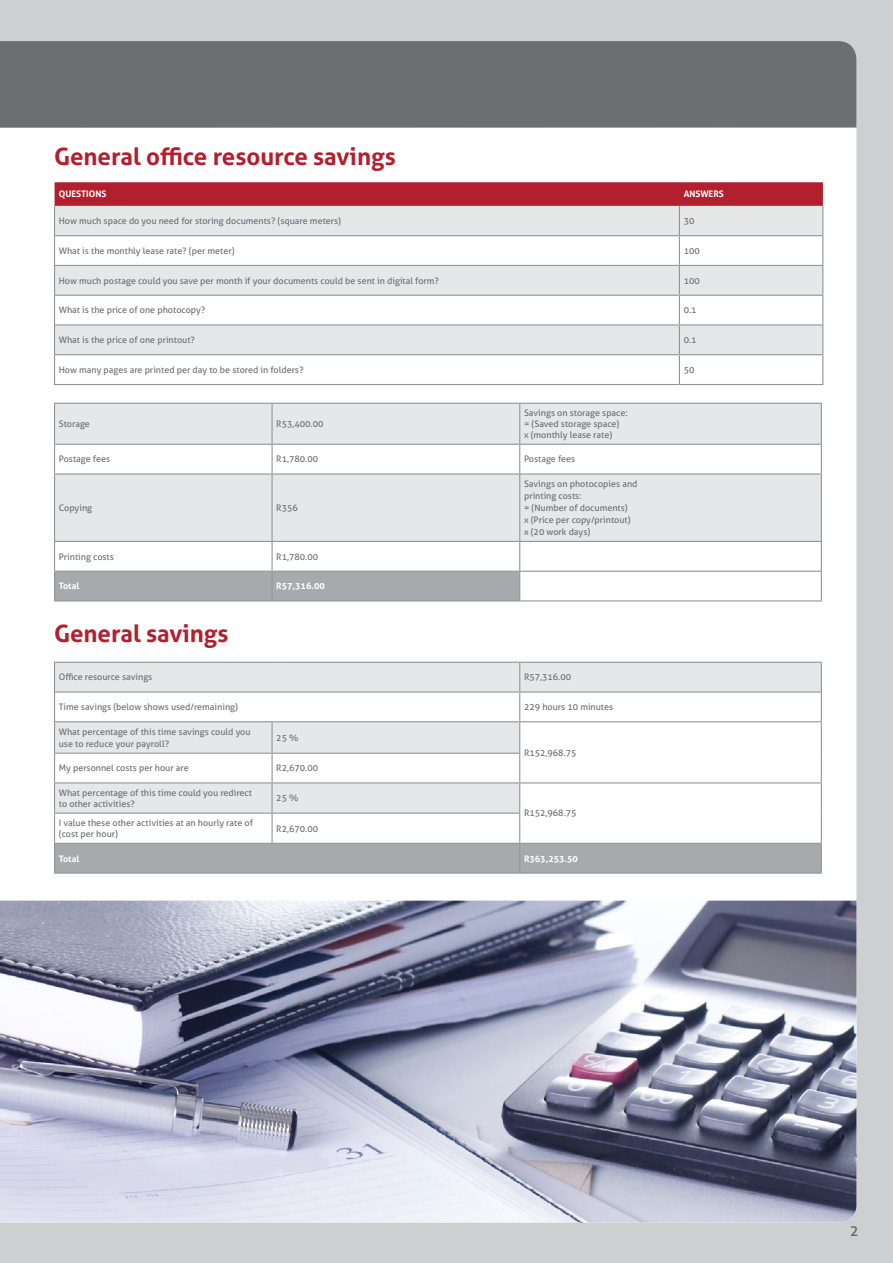
<style>
.page{position:relative;width:893px;height:1263px;background:#cecfd0}
.page>*{position:absolute;margin:0;border:0;box-sizing:border-box;transform-origin:0 0}
.t1{font:700 24px "Aller";color:#b31f2c}
.t2{font:15px "Aller";color:#636466}
.t3{font:9px/12px "Aller";color:#6d6e71}
.t4{font:700 9px "Aller";color:#fff}
</style>
<div class="page">
<div style="left:0;top:128px;width:856px;height:773px;background:#fff"></div>
<div style="left:0;top:41px;width:856px;height:87px;background:#6d6e71"></div>
<svg style="left:54px;top:182px;width:769px;height:202px;background:#e8d7d9"></svg>
<hr style="left:55px;top:235px;width:624px;height:1px;background:#939598">
<hr style="left:679px;top:235px;width:143px;height:1px;background:#939598">
<hr style="left:55px;top:324px;width:624px;height:2px;background:#939598">
<hr style="left:679px;top:324px;width:143px;height:2px;background:#939598">
<hr style="left:54px;top:384px;width:625px;height:1px;background:#939598">
<hr style="left:679px;top:384px;width:144px;height:1px;background:#939598">
<div style="left:55px;top:475px;width:766px;height:66px;background:#e6e7e8"></div>
<div style="left:520px;top:571px;width:301px;height:30px;background:#fff"></div>
<hr style="left:520px;top:600px;width:302px;height:1px;background:#939598">
<svg style="left:54px;top:403px;width:768px;height:70px;background:#ededee"></svg>
<hr style="left:54px;top:473px;width:218px;height:2px;background:#939598">
<hr style="left:54px;top:475px;width:1px;height:66px;background:#939598">
<hr style="left:272px;top:473px;width:248px;height:2px;background:#939598">
<hr style="left:271px;top:475px;width:2px;height:66px;background:#939598">
<hr style="left:520px;top:473px;width:302px;height:2px;background:#939598">
<hr style="left:519px;top:475px;width:1px;height:66px;background:#939598">
<hr style="left:821px;top:475px;width:1px;height:66px;background:#939598">
<hr style="left:54px;top:541px;width:218px;height:1px;background:#939598">
<hr style="left:272px;top:541px;width:248px;height:1px;background:#939598">
<hr style="left:520px;top:541px;width:302px;height:1px;background:#939598">
<hr style="left:520px;top:571px;width:302px;height:1px;background:#939598">
<svg style="left:54px;top:542px;width:466px;height:59px;background:#d0d1d3"></svg>
<svg style="left:821px;top:542px;width:1px;height:58px"></svg>
<svg style="left:55px;top:663px;width:766px;height:90px;background:#f2f2f3"></svg>
<div style="left:55px;top:722px;width:217px;height:31px;background:#e6e7e8"></div>
<hr style="left:54px;top:662px;width:218px;height:1px;background:#939598">
<hr style="left:272px;top:662px;width:248px;height:1px;background:#939598">
<hr style="left:520px;top:662px;width:302px;height:1px;background:#939598">
<hr style="left:55px;top:691px;width:217px;height:2px;background:#939598">
<hr style="left:272px;top:691px;width:248px;height:2px;background:#939598">
<hr style="left:520px;top:691px;width:301px;height:2px;background:#939598">
<svg style="left:54px;top:663px;width:1px;height:58px"></svg>
<svg style="left:519px;top:663px;width:1px;height:58px"></svg>
<svg style="left:821px;top:663px;width:1px;height:58px"></svg>
<hr style="left:54px;top:721px;width:218px;height:1px;background:#939598">
<hr style="left:54px;top:722px;width:1px;height:31px;background:#939598">
<hr style="left:520px;top:721px;width:302px;height:1px;background:#939598">
<hr style="left:821px;top:722px;width:1px;height:31px;background:#939598">
<hr style="left:272px;top:721px;width:248px;height:1px;background:#939598">
<hr style="left:271px;top:722px;width:2px;height:31px;background:#939598">
<hr style="left:519px;top:722px;width:1px;height:31px;background:#939598">
<svg style="left:54px;top:753px;width:768px;height:119px;background:#e2e3e4"></svg>
<hr style="left:54px;top:872px;width:218px;height:2px;background:#939598">
<hr style="left:272px;top:872px;width:248px;height:2px;background:#939598">
<hr style="left:520px;top:872px;width:302px;height:2px;background:#939598">
<img style="left:0;top:901px;width:856px;height:321px">
<h1 class="t1" style="left:54px;top:141px;width:343px">General office resource savings</h1>
<p class="t4" style="left:59px;top:189px;width:49px">Questions</p>
<p class="t4" style="left:684px;top:189px;width:42px">Answers</p>
<p class="t3" style="left:59px;top:215px;width:284px">How much space do you need for storing documents? (square meters)</p>
<p class="t3" style="left:684px;top:215px;width:12px">30</p>
<p class="t3" style="left:59px;top:245px;width:177px">What is the monthly lease rate? (per meter)</p>
<p class="t3" style="left:684px;top:245px;width:18px">100</p>
<p class="t3" style="left:59px;top:274px;width:382px">How much postage could you save per month if your documents could be sent in digital form?</p>
<p class="t3" style="left:684px;top:274px;width:18px">100</p>
<p class="t3" style="left:59px;top:304px;width:148px">What is the price of one photocopy?</p>
<p class="t3" style="left:684px;top:304px;width:14px">0.1</p>
<p class="t3" style="left:59px;top:334px;width:138px">What is the price of one printout?</p>
<p class="t3" style="left:684px;top:334px;width:14px">0.1</p>
<p class="t3" style="left:59px;top:364px;width:246px">How many pages are printed per day to be stored in folders?</p>
<p class="t3" style="left:684px;top:364px;width:12px">50</p>
<p class="t3" style="left:59px;top:418px;width:33px">Storage</p>
<p class="t3" style="left:276px;top:418px;width:49px">R53,400.00</p>
<p class="t3" style="left:524px;top:408px;width:105px;line-height:10.8px">Savings on storage space: = (Saved storage space)<br>x (monthly lease rate)</p>
<p class="t3" style="left:59px;top:453px;width:53px">Postage fees</p>
<p class="t3" style="left:276px;top:453px;width:43px">R1,780.00</p>
<p class="t3" style="left:524px;top:453px;width:53px">Postage fees</p>
<p class="t3" style="left:59px;top:502px;width:35px">Copying</p>
<p class="t3" style="left:276px;top:502px;width:23px">R356</p>
<p class="t3" style="left:524px;top:478px;width:115px">Savings on photocopies and printing costs:<br>= (Number of documents)<br>x (Price per copy/printout) x (20 work days)</p>
<p class="t3" style="left:59px;top:550px;width:57px">Printing costs</p>
<p class="t3" style="left:276px;top:550px;width:43px">R1,780.00</p>
<p class="t4" style="left:59px;top:581px;width:22px">Total</p>
<p class="t4" style="left:276px;top:581px;width:50px">R57,316.00</p>
<h1 class="t1" style="left:54px;top:619px;width:176px">General savings</h1>
<p class="t3" style="left:59px;top:671px;width:95px">Office resource savings</p>
<p class="t3" style="left:524px;top:671px;width:49px">R57,316.00</p>
<p class="t3" style="left:59px;top:701px;width:181px">Time savings (below shows used/remaining)</p>
<p class="t3" style="left:524px;top:701px;width:91px">229 hours 10 minutes</p>
<p class="t3" style="left:59px;top:726px;width:193px">What percentage of this time savings could you use to reduce your payroll?</p>
<p class="t3" style="left:276px;top:731px;width:24px">25 %</p>
<p class="t3" style="left:524px;top:746px;width:54px">R152,968.75</p>
<p class="t3" style="left:59px;top:762px;width:131px">My personnel costs per hour are</p>
<p class="t3" style="left:276px;top:762px;width:43px">R2,670.00</p>
<p class="t3" style="left:59px;top:787px;width:195px;line-height:10.8px">What percentage of this time could you redirect to other activities?</p>
<p class="t3" style="left:276px;top:792px;width:24px">25 %</p>
<p class="t3" style="left:524px;top:807px;width:54px">R152,968.75</p>
<p class="t3" style="left:59px;top:817px;width:196px;line-height:10.8px">I value these other activities at an hourly rate of (cost per hour)</p>
<p class="t3" style="left:276px;top:822px;width:43px">R2,670.00</p>
<p class="t4" style="left:59px;top:853px;width:22px">Total</p>
<p class="t4" style="left:524px;top:853px;width:55px">R363,253.50</p>
<h2 class="t2" style="left:850px;top:1221px;width:10px">2</h2>
</div>
